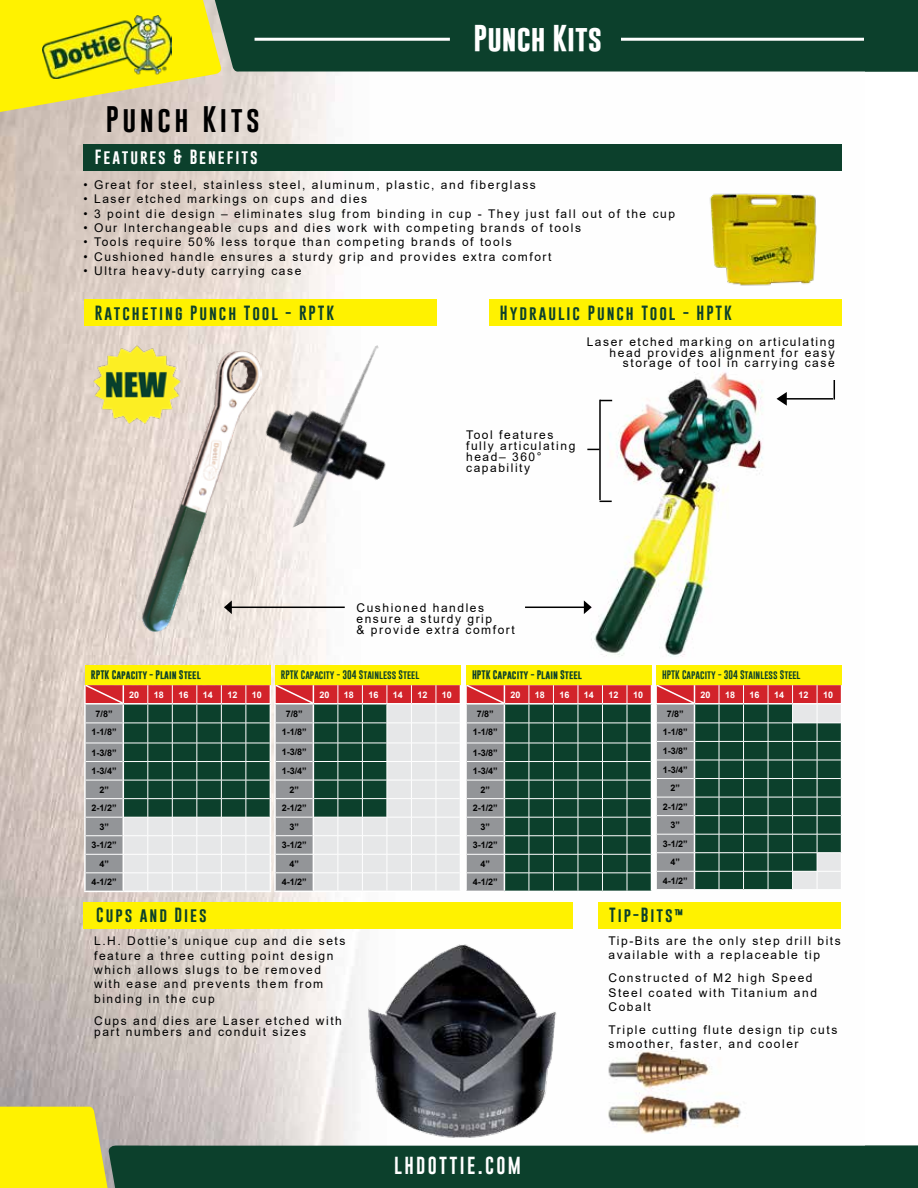
<style>
.page{position:relative;width:918px;height:1188px;background:#fff}
.page>*{position:absolute;margin:0;border:0;box-sizing:border-box;transform-origin:0 0}
.t1{font:27px "Gobold";letter-spacing:.13em;color:#000}
.t2{font:700 27px "Gobold";color:#fff}
.t3{font:18px "Gobold";letter-spacing:.13em;color:#fff}
.t4{font:15px "Gobold";letter-spacing:.13em;color:#0c402c}
.t5{font:15px "Gobold";letter-spacing:.13em;color:#fff}
.t6{font:12px/10.8px "Arial";letter-spacing:.13em;color:#000}
.t7{font:700 9px/18.6px "Arial";color:#000;text-align:center}
.t8{font:9px "Gobold";color:#0c402c}
.t9{font:700 9px "Arial";color:#fff}
.t10{font:700 9px "Gobold";color:#0c402c}
.s1{font-weight:700}
</style>
<div class="page">
<img style="left:0;top:72px;width:842px;height:1035px">
<div style="left:222px;top:0;width:696px;height:72px;background:#0c402c"></div>
<img style="left:368px;top:936px;width:199px;height:171px">
<img style="left:557px;top:348px;width:238px;height:337px">
<img style="left:135px;top:350px;width:126px;height:282px">
<img style="left:216px;top:341px;width:218px;height:202px">
<div style="left:85px;top:666px;width:185px;height:19px;background:#fff200"></div>
<div style="left:275px;top:666px;width:185px;height:19px;background:#fff200"></div>
<div style="left:466px;top:666px;width:186px;height:19px;background:#fff200"></div>
<div style="left:656px;top:666px;width:186px;height:19px;background:#fff200"></div>
<svg style="left:84px;top:685px;width:758px;height:207px;background:#77817a"></svg>
<svg style="left:0;top:0;width:222px;height:114px;background:#f1e43c"></svg>
<img style="left:43px;top:16px;width:129px;height:62px">
<svg style="left:0;top:1107px;width:918px;height:81px"></svg>
<img style="left:600px;top:1041px;width:148px;height:93px">
<div style="left:83px;top:144px;width:759px;height:27px;background:#0c402c"></div>
<div style="left:84px;top:300px;width:352px;height:26px;background:#fff200"></div>
<div style="left:489px;top:300px;width:353px;height:26px;background:#fff200"></div>
<div style="left:83px;top:903px;width:490px;height:26px;background:#fff200"></div>
<hr style="left:255px;top:38px;width:195px;height:3px;background:#fff">
<hr style="left:621px;top:38px;width:243px;height:3px;background:#fff">
<svg style="left:224px;top:600px;width:8px;height:14px"></svg>
<hr style="left:230px;top:607px;width:115px;height:1px;background:#000">
<svg style="left:584px;top:600px;width:8px;height:14px"></svg>
<hr style="left:525px;top:607px;width:60px;height:1px;background:#000">
<svg style="left:777px;top:392px;width:10px;height:14px"></svg>
<hr style="left:785px;top:398px;width:48px;height:2px;background:#000">
<svg style="left:834px;top:380px;width:1px;height:20px"></svg>
<svg style="left:587px;top:449px;width:12px;height:1px"></svg>
<hr style="left:599px;top:400px;width:2px;height:100px;background:#000">
<svg style="left:600px;top:501px;width:12px;height:1px"></svg>
<img style="left:688px;top:184px;width:154px;height:110px">
<div style="left:598px;top:903px;width:244px;height:26px;background:#fff200"></div>
<img style="left:91px;top:343px;width:92px;height:83px">
<h1 class="t1" style="left:106px;top:102px;width:155px">Punch Kits</h1>
<p class="t5" style="left:95px;top:147px;width:164px">Features &amp; Benefits</p>
<h1 class="t2" style="left:474px;top:20px;width:130px">Punch Kits</h1>
<p class="t6" style="left:83px;top:179px;width:454px">• Great for steel, stainless steel, aluminum, plastic, and fiberglass</p>
<p class="t6" style="left:83px;top:193px;width:285px">• Laser etched markings on cups and dies</p>
<p class="t6" style="left:83px;top:208px;width:593px">• 3 point die design – eliminates slug from binding in cup - They just fall out of the cup</p>
<p class="t6" style="left:83px;top:222px;width:499px">• Our Interchangeable cups and dies work with competing brands of tools</p>
<p class="t6" style="left:83px;top:237px;width:430px">• Tools require 50% less torque than competing brands of tools</p>
<p class="t6" style="left:83px;top:251px;width:470px">• Cushioned handle ensures a sturdy grip and provides extra comfort</p>
<p class="t6" style="left:83px;top:265px;width:220px">• Ultra heavy-duty carrying case</p>
<p class="t4" style="left:95px;top:304px;width:241px">Ratcheting Punch Tool - RPTK</p>
<p class="t4" style="left:500px;top:304px;width:234px">Hydraulic Punch Tool - HPTK</p>
<p class="t6" style="left:587px;top:336px;width:250px;text-align:right">Laser etched marking on articulating head provides alignment for easy storage of tool in carrying case</p>
<p class="t6" style="left:466px;top:430px;width:111px">Tool features fully articulating head– 360° capability</p>
<p class="t10" style="left:91px;top:669px;width:111px">RPTK Capacity - Plain Steel</p>
<p class="t9" style="left:129px;top:688px;width:12px">20</p>
<p class="t9" style="left:154px;top:688px;width:12px">18</p>
<p class="t9" style="left:178px;top:688px;width:12px">16</p>
<p class="t9" style="left:203px;top:688px;width:12px">14</p>
<p class="t9" style="left:227px;top:688px;width:12px">12</p>
<p class="t9" style="left:252px;top:688px;width:12px">10</p>
<p class="t7" style="left:92px;top:705px;width:27px">7/8”<br>1-1/8”</p>
<p class="t7" style="left:92px;top:743px;width:27px">1-3/8”<br>1-3/4”<br>2”<br>2-1/2”<br>3”<br>3-1/2”<br>4”<br>4-1/2”</p>
<p class="t6" style="left:357px;top:602px;width:160px">Cushioned handles ensure a sturdy grip<br>&amp; provide extra comfort</p>
<p class="t8" style="left:281px;top:669px;width:140px">RPTK Capacity - 304 Stainless Steel</p>
<p class="t9" style="left:319px;top:688px;width:12px">20</p>
<p class="t9" style="left:344px;top:688px;width:12px">18</p>
<p class="t9" style="left:368px;top:688px;width:12px">16</p>
<p class="t9" style="left:393px;top:688px;width:12px">14</p>
<p class="t9" style="left:417px;top:688px;width:12px">12</p>
<p class="t9" style="left:442px;top:688px;width:12px">10</p>
<p class="t7" style="left:282px;top:705px;width:27px">7/8”<br>1-1/8”</p>
<p class="t7" style="left:282px;top:743px;width:27px">1-3/8”<br>1-3/4”<br>2”<br>2-1/2”<br>3”<br>3-1/2”<br>4”<br>4-1/2”</p>
<p class="t10" style="left:472px;top:669px;width:112px">HPTK Capacity - Plain Steel</p>
<p class="t9" style="left:510px;top:688px;width:12px">20</p>
<p class="t9" style="left:535px;top:688px;width:12px">18</p>
<p class="t9" style="left:559px;top:688px;width:12px">16</p>
<p class="t9" style="left:584px;top:688px;width:12px">14</p>
<p class="t9" style="left:608px;top:688px;width:12px">12</p>
<p class="t9" style="left:633px;top:688px;width:12px">10</p>
<p class="t7" style="left:473px;top:705px;width:27px">7/8”<br>1-1/8”</p>
<p class="t7" style="left:473px;top:743px;width:27px">1-3/8”<br>1-3/4”<br>2”<br>2-1/2”<br>3”<br>3-1/2”<br>4”<br>4-1/2”</p>
<p class="t8" style="left:662px;top:669px;width:140px">HPTK Capacity - 304 Stainless Steel</p>
<p class="t9" style="left:701px;top:688px;width:12px">20</p>
<p class="t9" style="left:725px;top:688px;width:12px">18</p>
<p class="t9" style="left:750px;top:688px;width:12px">16</p>
<p class="t9" style="left:774px;top:688px;width:12px">14</p>
<p class="t9" style="left:799px;top:688px;width:12px">12</p>
<p class="t9" style="left:823px;top:688px;width:12px">10</p>
<p class="t7" style="left:663px;top:705px;width:27px">7/8”<br>1-1/8”<br>1-3/8”<br>1-3/4”<br>2”<br>2-1/2”<br>3”<br>3-1/2”<br>4”<br>4-1/2”</p>
<p class="t4" style="left:96px;top:905px;width:112px">Cups and Dies</p>
<p class="t6" style="left:94px;top:934px;width:253px;line-height:14.4px">L.H. Dottie’s unique cup and die sets feature a three cutting point design which allows slugs to be removed with ease and prevents them from binding in the cup</p>
<p class="t6" style="left:94px;top:1015px;width:249px">Cups and dies are Laser etched with part numbers and conduit sizes</p>
<h2 class="t3" style="left:394px;top:1154px;width:128px">LHDOTTIE.COM</h2>
<p class="t4" style="left:609px;top:906px;width:75px">Tip-Bits<span class="s1">™</span></p>
<p class="t6" style="left:608px;top:933px;width:234px;line-height:14.4px">Tip-Bits are the only step drill bits available with a replaceable tip</p>
<p class="t6" style="left:608px;top:971px;width:210px;line-height:14.4px">Constructed of M2 high Speed<br>Steel coated with Titanium and<br>Cobalt</p>
<p class="t6" style="left:608px;top:1022px;width:230px;line-height:14.4px">Triple cutting flute design tip cuts smoother, faster, and cooler</p>
</div>
